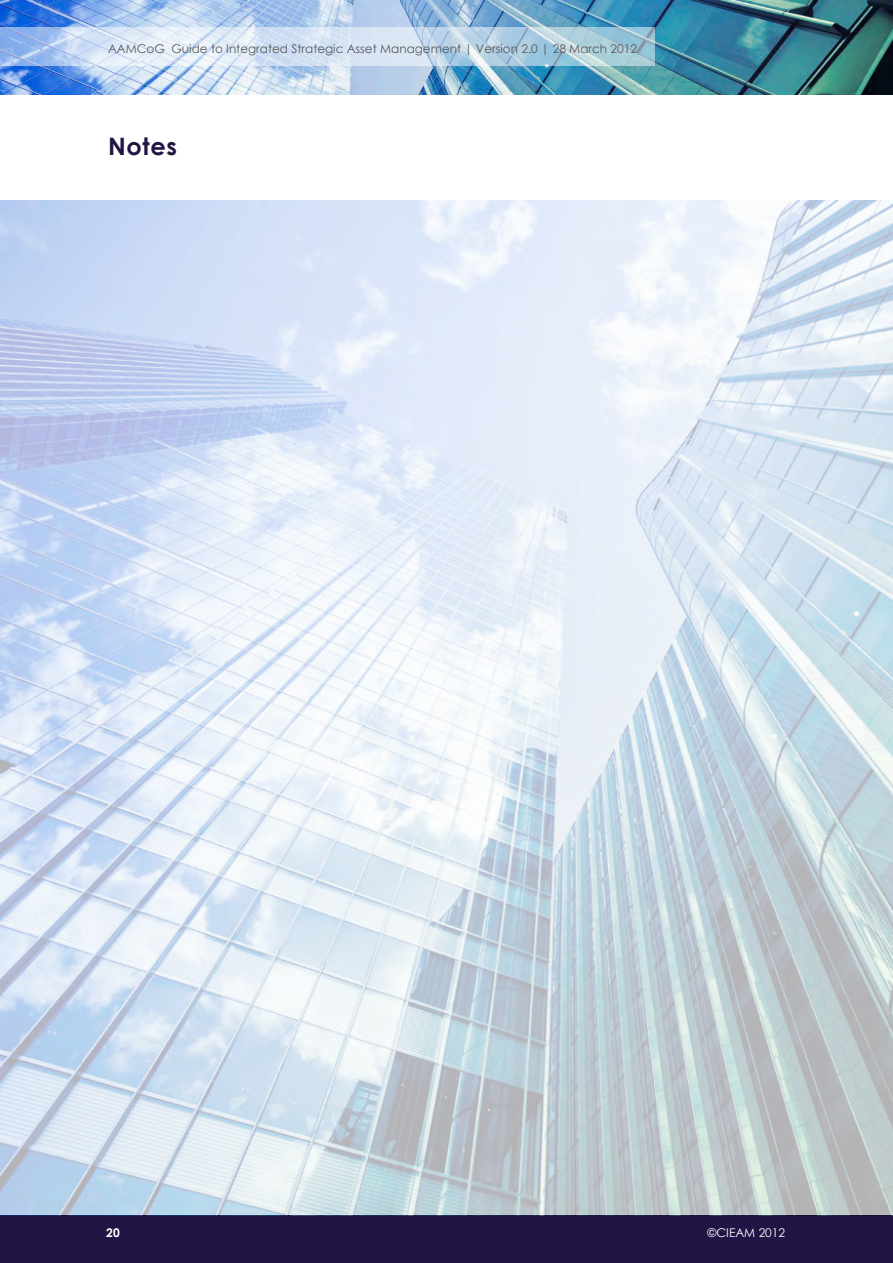
<style>
.page{position:relative;width:893px;height:1263px;background:#fff}
.page>*{position:absolute;margin:0;border:0;box-sizing:border-box;transform-origin:0 0}
.Page_headings{font:700 24px "Century Gothic";letter-spacing:.03em;color:#221545}
.t1{font:12px "Century Gothic";color:#57585a}
.t2{font:12px "Century Gothic";color:#fff}
.t3{font:700 12px "Century Gothic";color:#fff}
</style>
<div class="page">
<div style="left:0;top:1215px;width:893px;height:48px;background:#221545"></div>
<img style="left:0;top:0;width:893px;height:95px">
<svg style="left:0;top:28px;width:655px;height:38px;background:#c4d9ec"></svg>
<img style="left:0;top:201px;width:893px;height:1014px">
<p class="t1" style="left:108px;top:40px;width:531px">AAMCoG Guide to Integrated Strategic Asset Management | Version 2.0 | 28 March 2012</p>
<p class="Page_headings" style="left:108px;top:128px;width:71px">Notes</p>
<p class="t3" style="left:106px;top:1224px;width:15px">20</p>
<p class="t2" style="left:708px;top:1224px;width:79px">©CIEAM 2012</p>
</div>
